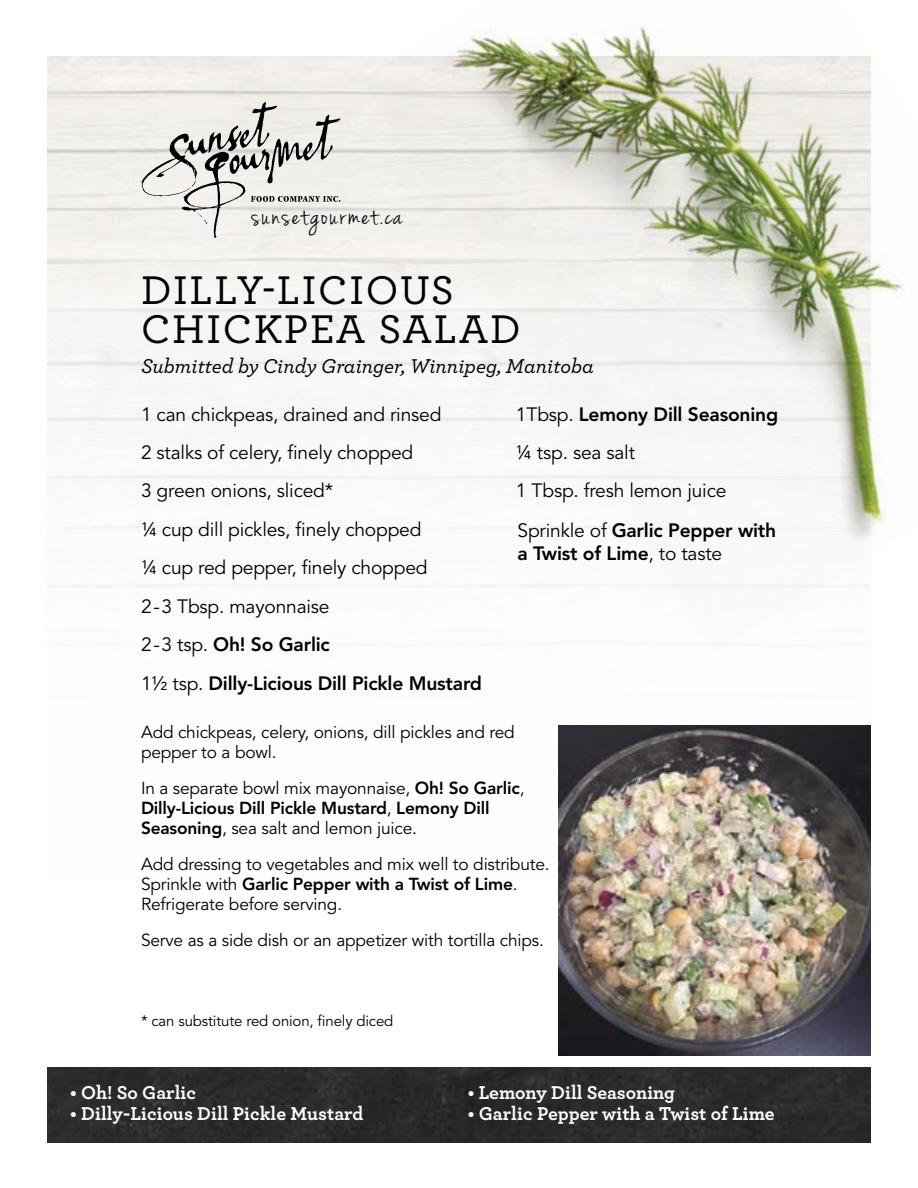
<style>
.page{position:relative;width:918px;height:1188px;background:#fff}
.page>*{position:absolute;margin:0;border:0;box-sizing:border-box;transform-origin:0 0}
.t1{font:500 42px/39px "Archer";letter-spacing:.04em;color:#000}
.t2{font:30px "Jenna Sue";letter-spacing:.07em;color:#000}
.t3{font:italic 500 21px "Archer";color:#000}
.t4{font:700 19.5px "Archer";color:#fff}
.t5{font:19.2px/38.5px "Avenir LT Std";letter-spacing:-.01em;color:#000}
.t6{font:800 19.2px/23.1px "Avenir LT Std";letter-spacing:-.01em;color:#000}
.t7{font:17.25px/20.2px "Avenir LT Std";letter-spacing:-.01em;color:#000}
.t8{font:800 17.25px/20.2px "Avenir LT Std";letter-spacing:-.01em;color:#000}
.t9{font:15px "Avenir LT Std";letter-spacing:-.01em;color:#000}
.s1{font-weight:400}
.s2{font-weight:800}
</style>
<div class="page">
<img style="left:47px;top:484px;width:824px;height:459px">
<svg style="left:141px;top:101px;width:200px;height:139px;background:#d5d2cf"></svg>
<div style="left:47px;top:1068px;width:824px;height:74px;background:#2b2b2b"></div>
<img style="left:361px;top:26px;width:544px;height:626px">
<img style="left:558px;top:726px;width:312px;height:329px">
<h2 class="t2" style="left:252px;top:198px;width:152px">sunsetgourmet.ca</h2>
<h1 class="t1" style="left:141px;top:268px;width:381px">DILLY-LICIOUS<br>CHICKPEA SALAD</h1>
<p class="t3" style="left:141px;top:351px;width:455px">Submitted by Cindy Grainger, Winnipeg, Manitoba</p>
<p class="t5" style="left:141px;top:395px;width:302px">1 can chickpeas, drained and rinsed</p>
<p class="t6" style="left:516px;top:402px;width:264px"><span class="s1">1Tbsp.</span> Lemony Dill Seasoning</p>
<p class="t5" style="left:141px;top:434px;width:274px">2 stalks of celery, finely chopped</p>
<p class="t5" style="left:516px;top:434px;width:121px">1/4 tsp. sea salt</p>
<p class="t5" style="left:141px;top:472px;width:194px">3 green onions, sliced*</p>
<p class="t5" style="left:516px;top:472px;width:212px">1 Tbsp. fresh lemon juice</p>
<p class="t5" style="left:141px;top:511px;width:343px">1/4 cup dill pickles, finely chopped<br>1/4 cup red pepper, finely chopped<br>2-3 Tbsp. mayonnaise<br>2-3 tsp. <span class="s2">Oh! So Garlic<br></span>11/2 tsp. <span class="s2">Dilly-Licious Dill Pickle Mustard</span></p>
<p class="t7" style="left:141px;top:723px;width:375px">Add chickpeas, celery, onions, dill pickles and red pepper to a bowl.</p>
<p class="t8" style="left:141px;top:778px;width:385px"><span class="s1">In a separate bowl mix mayonnaise,</span> Oh! So Garlic<span class="s1">,<br></span>Dilly-Licious Dill Pickle Mustard<span class="s1">,</span> Lemony Dill<br>Seasoning<span class="s1">, sea salt and lemon juice.</span></p>
<p class="t7" style="left:141px;top:854px;width:410px">Add dressing to vegetables and mix well to distribute.<br>Sprinkle with <span class="s2">Garlic Pepper with a Twist of Lime</span>.<br>Refrigerate before serving.</p>
<p class="t7" style="left:141px;top:930px;width:405px">Serve as a side dish or an appetizer with tortilla chips.</p>
<p class="t6" style="left:518px;top:519px;width:260px"><span class="s1">Sprinkle of</span> Garlic Pepper with a Twist of Lime<span class="s1">, to taste</span></p>
<p class="t9" style="left:141px;top:1012px;width:254px">* can substitute red onion, finely diced</p>
<p class="t4" style="left:70px;top:1077px;width:127px">• Oh! So Garlic</p>
<p class="t4" style="left:70px;top:1098px;width:295px">• Dilly-Licious Dill Pickle Mustard</p>
<p class="t4" style="left:468px;top:1077px;width:209px">• Lemony Dill Seasoning</p>
<p class="t4" style="left:468px;top:1098px;width:308px">• Garlic Pepper with a Twist of Lime</p>
</div>
